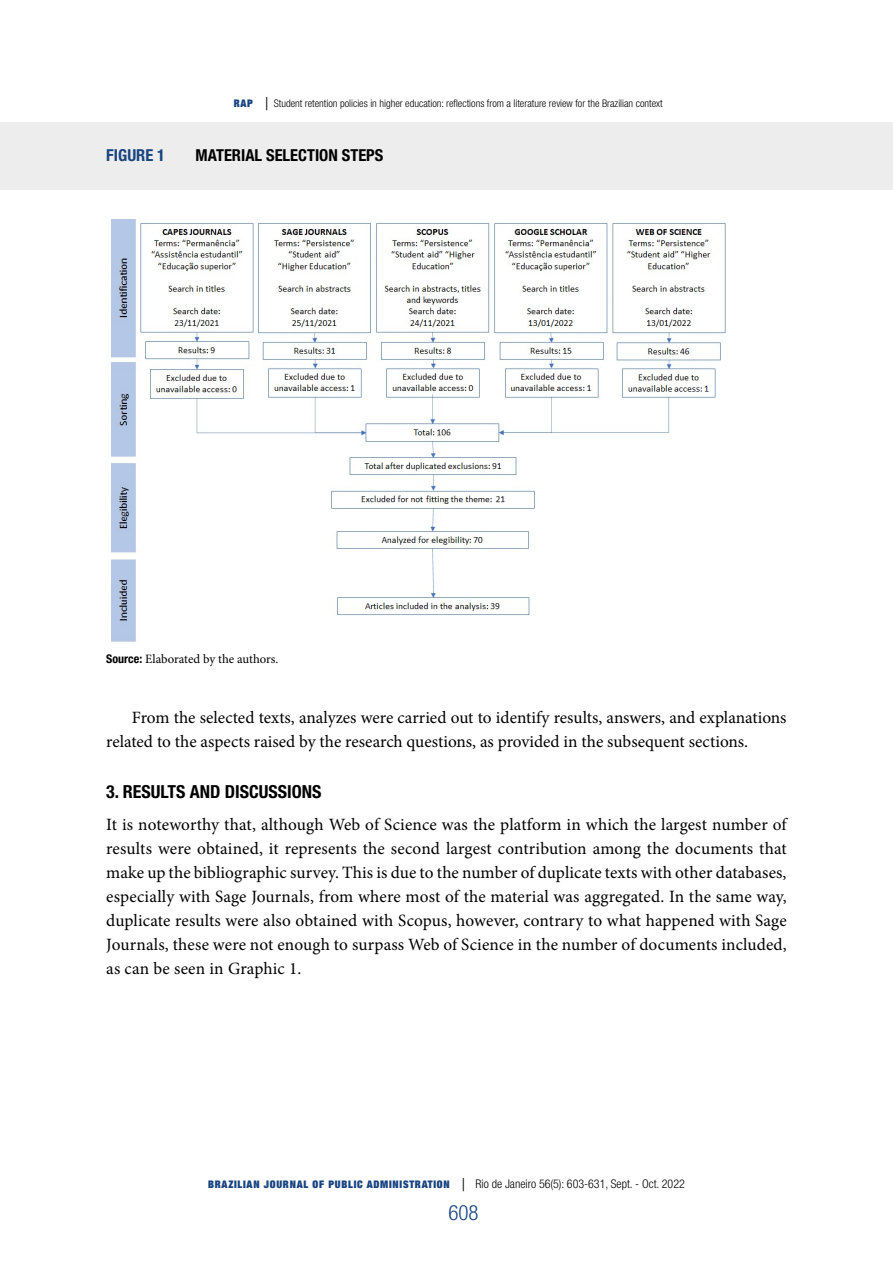
<style>
.page{position:relative;width:893px;height:1263px;background:#fff}
.page>*{position:absolute;margin:0;border:0;box-sizing:border-box;transform-origin:0 0}
.t1{font:300 condensed 21px "Helvetica Neue LT Std";color:#184480}
.t2{font:18.9px "Times New Roman";color:#000}
.t3{font:700 18.9px "Times New Roman";color:#000}
.t4{font:700 condensed 18px "Helvetica Neue LT Std";color:#000}
.t5{font:17.25px/23.9px "Minion Pro";color:#000}
.t6{font:700 condensed 16.5px "Helvetica Neue LT Std";color:#000}
.t7{font:700 condensed 16.5px "Helvetica Neue LT Std";color:#184480}
.t8{font:15.75px "Times New Roman";color:#000}
.t9{font:12.75px "Minion Pro";letter-spacing:-.005em;color:#000}
.t10{font:300 condensed 12px "Helvetica Neue LT Std";color:#000}
.t11{font:300 condensed 10.5px "Helvetica Neue LT Std";color:#000}
.s1{font-family:"Helvetica Neue";font-weight:900;font-stretch:expanded;color:#184480}
.s2{font-size:18px}
.s3{font-family:"Helvetica Neue LT Std";font-weight:700;font-stretch:condensed;font-size:12px}
.s4{font-family:"Helvetica Neue";font-weight:900;font-stretch:expanded;font-size:10.5px;color:#184480}
</style>
<div class="page">
<div style="left:0;top:122px;width:893px;height:68px;background:#ededed"></div>
<img style="left:112px;top:219px;width:614px;height:423px">
<p class="t11" style="left:234px;top:98px;width:430px"><span class="s1">RAP</span> <span class="s2">|</span> Student retention policies in higher education: reflections from a literature review for the Brazilian context</p>
<p class="t7" style="left:106px;top:145px;width:60px">FIGURE 1</p>
<p class="t6" style="left:196px;top:145px;width:189px">MATERIAL SELECTION STEPS</p>
<p class="t9" style="left:106px;top:651px;width:174px"><span class="s3">Source:</span> Elaborated by the authors.</p>
<p class="t8" style="left:112px;top:653px;width:219px">Source: Elaborated by the authors.</p>
<p class="t5" style="left:106px;top:705px;width:682px;text-indent:26px">From the selected texts, analyzes were carried out to identify results, answers, and explanations related to the aspects raised by the research questions, as provided in the subsequent sections.</p>
<p class="t4" style="left:106px;top:781px;width:217px">3. RESULTS AND DISCUSSIONS</p>
<p class="t5" style="left:106px;top:813px;width:682px;text-align:justify">It is noteworthy that, although Web of Science was the platform in which the largest number of results were obtained, it represents the second largest contribution among the documents that make up the bibliographic survey. This is due to the number of duplicate texts with other databases, especially with Sage Journals, from where most of the material was aggregated. In the same way, duplicate results were also obtained with Scopus, however, contrary to what happened with Sage Journals, these were not enough to surpass Web of Science in the number of documents included, as can be seen in Graphic 1.</p>
<p class="t2" style="left:112px;top:778px;width:156px">subsequent sections.</p>
<p class="t3" style="left:112px;top:842px;width:283px">3. RESULTS AND DISCUSSIONS</p>
<p class="t2" style="left:112px;top:908px;width:670px">It is noteworthy that, although Web of Science was the platform in which the largest</p>
<p class="t10" style="left:208px;top:1176px;width:478px"><span class="s4">BRAZILIAN JOURNAL OF PUBLIC ADMINISTRATION</span> <span class="s2">|</span> Rio de Janeiro 56(5): 603-631, Sept. - Oct. 2022</p>
<p class="t1" style="left:448px;top:1200px;width:32px">608</p>
</div>
